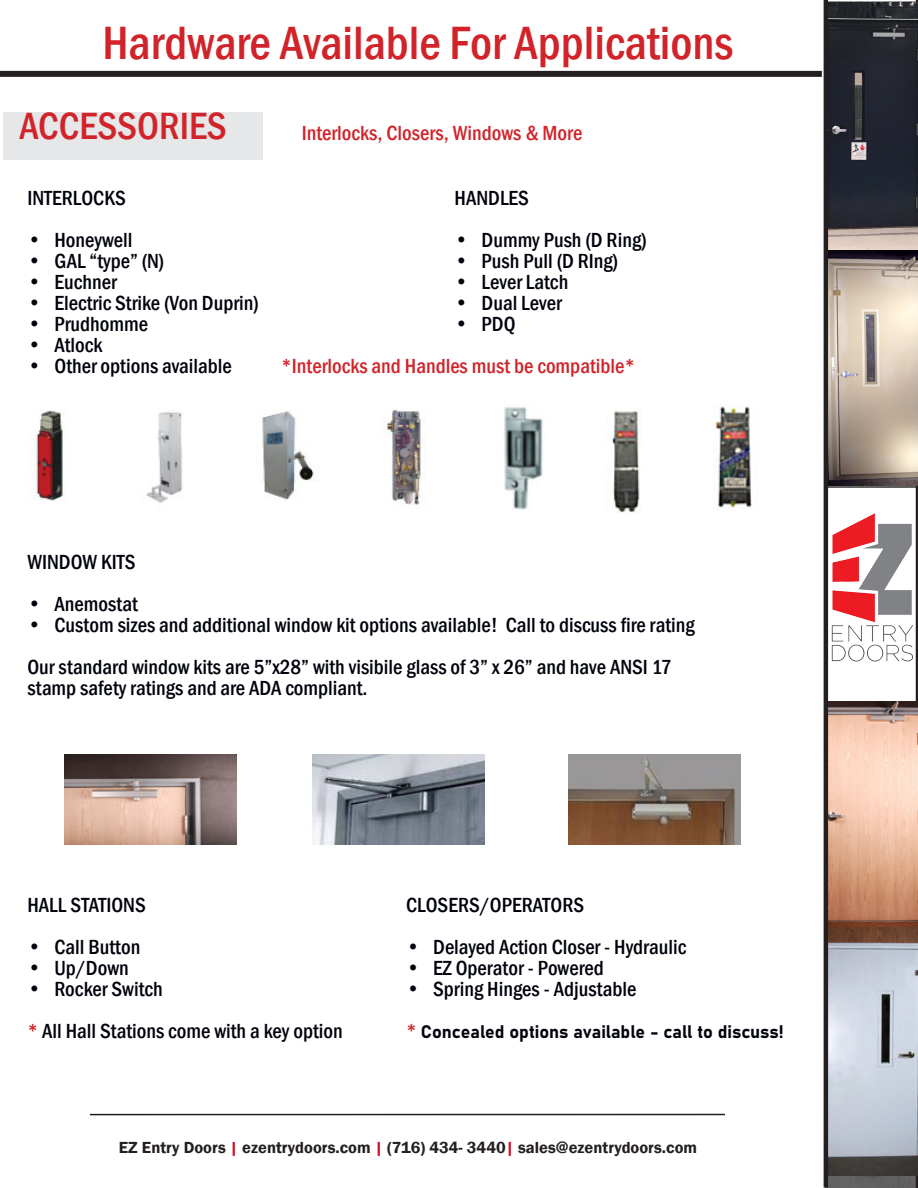
<style>
.page{position:relative;width:918px;height:1188px;background:#fff}
.page>*{position:absolute;margin:0;border:0;box-sizing:border-box;transform-origin:0 0}
.t1{font:500 condensed 48px "Franklin Gothic";color:#d1232a}
.t2{font:500 condensed 39px "Franklin Gothic";color:#d1232a}
.t3{font:500 condensed 21px "Franklin Gothic";color:#01030c}
.t4{font:500 condensed 21px "Franklin Gothic";color:#d1232a}
.t5{font:18px "Bahnschrift";color:#01030c}
.t6{font:600 16.5px "Franklin Gothic";color:#231f20}
.s1{color:#d1232a}
.s2{font-family:"Franklin Gothic";font-weight:500;font-stretch:condensed;font-size:21px;color:#d1232a}
.s3{color:#d30d2b}
</style>
<div class="page">
<img style="left:831px;top:511px;width:85px;height:156px">
<div style="left:0;top:71px;width:822px;height:6px;background:#231f20"></div>
<img style="left:828px;top:1176px;width:88px;height:12px">
<hr style="left:916px;top:0;width:2px;height:1188px;background:#231f20">
<hr style="left:90px;top:1114px;width:635px;height:1px;background:#231f20">
<img style="left:828px;top:2px;width:90px;height:248px">
<img style="left:828px;top:251px;width:90px;height:235px">
<img style="left:828px;top:702px;width:90px;height:226px">
<img style="left:828px;top:928px;width:90px;height:248px">
<div style="left:3px;top:112px;width:260px;height:47px;background:#e6e7e9"></div>
<img style="left:35px;top:409px;width:390px;height:96px">
<img style="left:504px;top:406px;width:39px;height:103px">
<img style="left:713px;top:405px;width:39px;height:103px">
<img style="left:612px;top:411px;width:29px;height:102px">
<hr style="left:824px;top:0;width:4px;height:1188px;background:#231f20">
<img style="left:65px;top:754px;width:172px;height:90px">
<img style="left:568px;top:754px;width:172px;height:90px">
<img style="left:313px;top:754px;width:172px;height:90px">
<p class="t1" style="left:102px;top:11px;width:632px">Hardware Available For Applications</p>
<p class="t2" style="left:19px;top:101px;width:209px">ACCESSORIES</p>
<p class="t3" style="left:28px;top:184px;width:100px">INTERLOCKS</p>
<p class="t3" style="left:28px;top:226px;width:107px">• Honeywell</p>
<p class="t3" style="left:28px;top:247px;width:138px">• GAL “type” (N)</p>
<p class="t3" style="left:28px;top:268px;width:91px">• Euchner</p>
<p class="t3" style="left:28px;top:289px;width:233px">• Electric Strike (Von Duprin)</p>
<p class="t3" style="left:28px;top:310px;width:122px">• Prudhomme</p>
<p class="t3" style="left:28px;top:331px;width:77px">• Atlock</p>
<p class="t3" style="left:28px;top:352px;width:206px">• Other options available</p>
<p class="t4" style="left:302px;top:120px;width:282px">Interlocks, Closers, Windows &amp; More</p>
<p class="t3" style="left:455px;top:184px;width:76px">HANDLES</p>
<p class="t3" style="left:455px;top:226px;width:194px">• Dummy Push (D Ring)</p>
<p class="t3" style="left:455px;top:247px;width:165px">• Push Pull (D RIng)</p>
<p class="t3" style="left:455px;top:268px;width:115px">• Lever Latch</p>
<p class="t3" style="left:455px;top:289px;width:109px">• Dual Lever</p>
<p class="t3" style="left:455px;top:310px;width:62px">• PDQ</p>
<p class="t4" style="left:281px;top:353px;width:355px">*Interlocks and Handles must be compatible*</p>
<p class="t3" style="left:27px;top:548px;width:110px">WINDOW KITS</p>
<p class="t3" style="left:27px;top:590px;width:112px">• Anemostat</p>
<p class="t3" style="left:27px;top:611px;width:669px">• Custom sizes and additional window kit options available! Call to discuss fire rating</p>
<p class="t3" style="left:27px;top:653px;width:646px">Our standard window kits are 5”x28” with visibile glass of 3” x 26” and have ANSI 17</p>
<p class="t3" style="left:27px;top:674px;width:342px">stamp safety ratings and are ADA compliant.</p>
<p class="t3" style="left:27px;top:892px;width:120px">HALL STATIONS</p>
<p class="t3" style="left:27px;top:934px;width:114px">• Call Button</p>
<p class="t3" style="left:27px;top:955px;width:103px">• Up/Down</p>
<p class="t3" style="left:27px;top:976px;width:137px">• Rocker Switch</p>
<p class="t3" style="left:27px;top:1018px;width:317px"><span class="s1">*</span> All Hall Stations come with a key option</p>
<p class="t3" style="left:406px;top:892px;width:179px">CLOSERS/OPERATORS</p>
<p class="t3" style="left:406px;top:934px;width:282px">• Delayed Action Closer - Hydraulic</p>
<p class="t3" style="left:406px;top:955px;width:199px">• EZ Operator - Powered</p>
<p class="t3" style="left:406px;top:976px;width:232px">• Spring Hinges - Adjustable</p>
<p class="t5" style="left:406px;top:1018px;width:379px"><span class="s2">*</span> Concealed options available - call to discuss!</p>
<p class="t6" style="left:119px;top:1138px;width:580px">EZ Entry Doors <span class="s3">|</span> ezentrydoors.com <span class="s3">|</span> (716) 434- 3440<span class="s3">|</span> sales@ezentrydoors.com</p>
</div>
